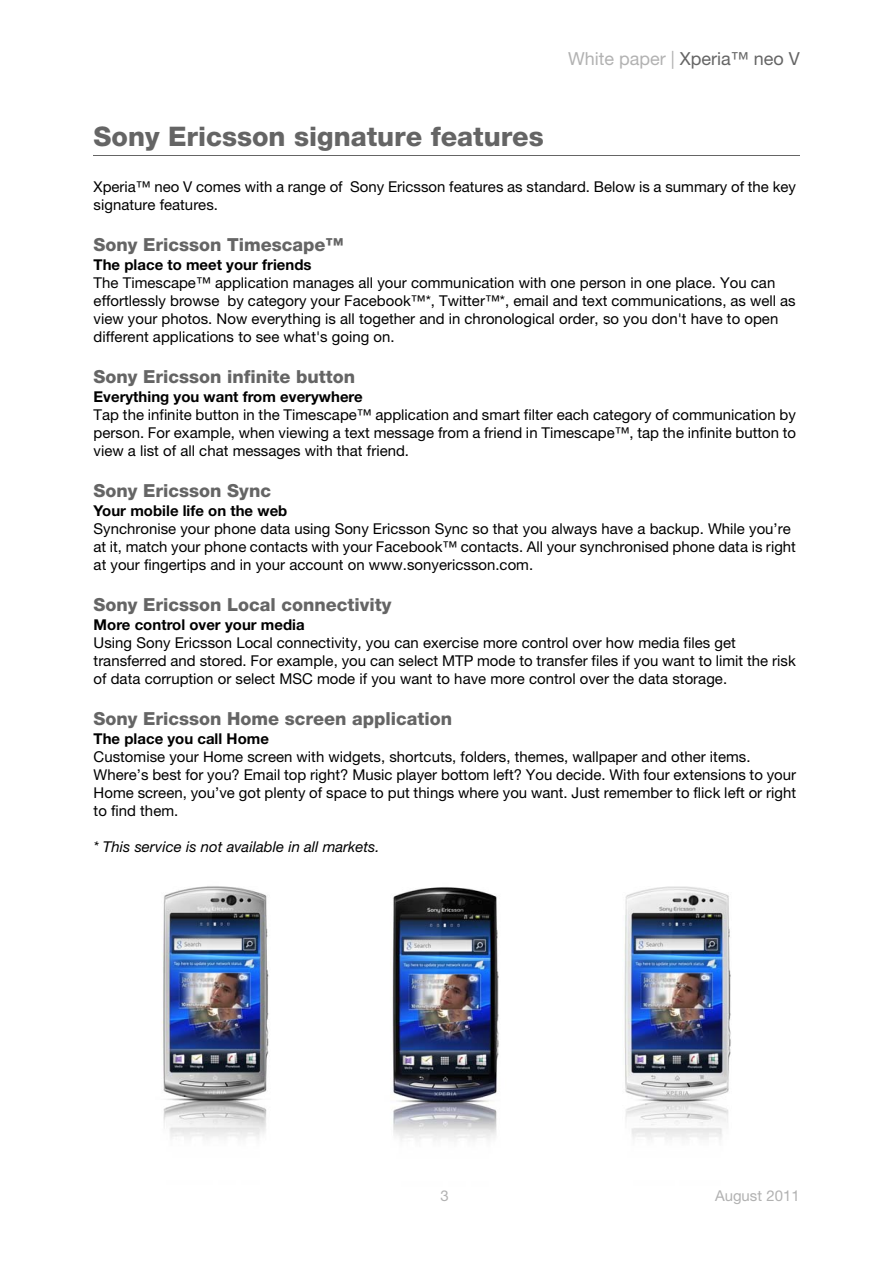
<style>
.page{position:relative;width:893px;height:1263px;background:#fff}
.page>*{position:absolute;margin:0;border:0;box-sizing:border-box;transform-origin:0 0}
.t1{font:800 27px "Helvetica Neue LT Pro";color:#656565}
.t2{font:800 18px "Helvetica Neue LT Pro";color:#656565}
.t3{font:18px "Helvetica Neue LT Pro";color:#b2b2b2}
.t4{font:15px/18px "Helvetica Neue LT Pro";color:#000}
.t5{font:700 15px "Helvetica Neue LT Pro";letter-spacing:.005em;color:#000}
.t6{font:italic 15px "Helvetica Neue LT Pro";color:#000}
.t7{font:15px "Helvetica Neue LT Pro";color:#b2b2b2}
.s1{color:#656565}
</style>
<div class="page">
<hr style="left:94px;top:155px;width:705px;height:1px;background:#656565">
<img style="left:162px;top:886px;width:107px;height:253px">
<img style="left:392px;top:887px;width:107px;height:254px">
<img style="left:624px;top:886px;width:107px;height:254px">
<p class="t3" style="left:568px;top:52px;width:233px">White paper | <span class="s1">Xperia™ neo V</span></p>
<h1 class="t1" style="left:94px;top:126px;width:452px">Sony Ericsson signature features</h1>
<p class="t4" style="left:94px;top:179px;width:704px">Xperia™ neo V comes with a range of Sony Ericsson features as standard. Below is a summary of the key signature features.</p>
<p class="t2" style="left:94px;top:238px;width:251px">Sony Ericsson Timescape™</p>
<p class="t5" style="left:94px;top:259px;width:219px">The place to meet your friends</p>
<p class="t4" style="left:94px;top:275px;width:703px">The Timescape™ application manages all your communication with one person in one place. You can effortlessly browse by category your Facebook™*, Twitter™*, email and text communications, as well as view your photos. Now everything is all together and in chronological order, so you don't have to open different applications to see what's going on.</p>
<p class="t2" style="left:94px;top:370px;width:263px">Sony Ericsson infinite button</p>
<p class="t5" style="left:94px;top:391px;width:270px">Everything you want from everywhere</p>
<p class="t4" style="left:94px;top:407px;width:704px;text-align:justify">Tap the infinite button in the Timescape™ application and smart filter each category of communication by person. For example, when viewing a text message from a friend in Timescape™, tap the infinite button to view a list of all chat messages with that friend.</p>
<p class="t2" style="left:94px;top:484px;width:179px">Sony Ericsson Sync</p>
<p class="t5" style="left:94px;top:505px;width:195px">Your mobile life on the web</p>
<p class="t4" style="left:94px;top:521px;width:704px">Synchronise your phone data using Sony Ericsson Sync so that you always have a backup. While you’re at it, match your phone contacts with your Facebook™ contacts. All your synchronised phone data is right at your fingertips and in your account on www.sonyericsson.com.</p>
<p class="t2" style="left:94px;top:598px;width:299px">Sony Ericsson Local connectivity</p>
<p class="t5" style="left:94px;top:619px;width:213px">More control over your media</p>
<p class="t4" style="left:94px;top:635px;width:703px">Using Sony Ericsson Local connectivity, you can exercise more control over how media files get transferred and stored. For example, you can select MTP mode to transfer files if you want to limit the risk of data corruption or select MSC mode if you want to have more control over the data storage.</p>
<p class="t2" style="left:94px;top:712px;width:360px">Sony Ericsson Home screen application</p>
<p class="t5" style="left:94px;top:733px;width:177px">The place you call Home</p>
<p class="t4" style="left:94px;top:749px;width:704px">Customise your Home screen with widgets, shortcuts, folders, themes, wallpaper and other items.<br>Where’s best for you? Email top right? Music player bottom left? You decide. With four extensions to your Home screen, you’ve got plenty of space to put things where you want. Just remember to flick left or right to find them.</p>
<p class="t6" style="left:94px;top:841px;width:287px">* This service is not available in all markets.</p>
<p class="t7" style="left:440px;top:1190px;width:10px">3</p>
<p class="t7" style="left:715px;top:1190px;width:86px">August 2011</p>
</div>
